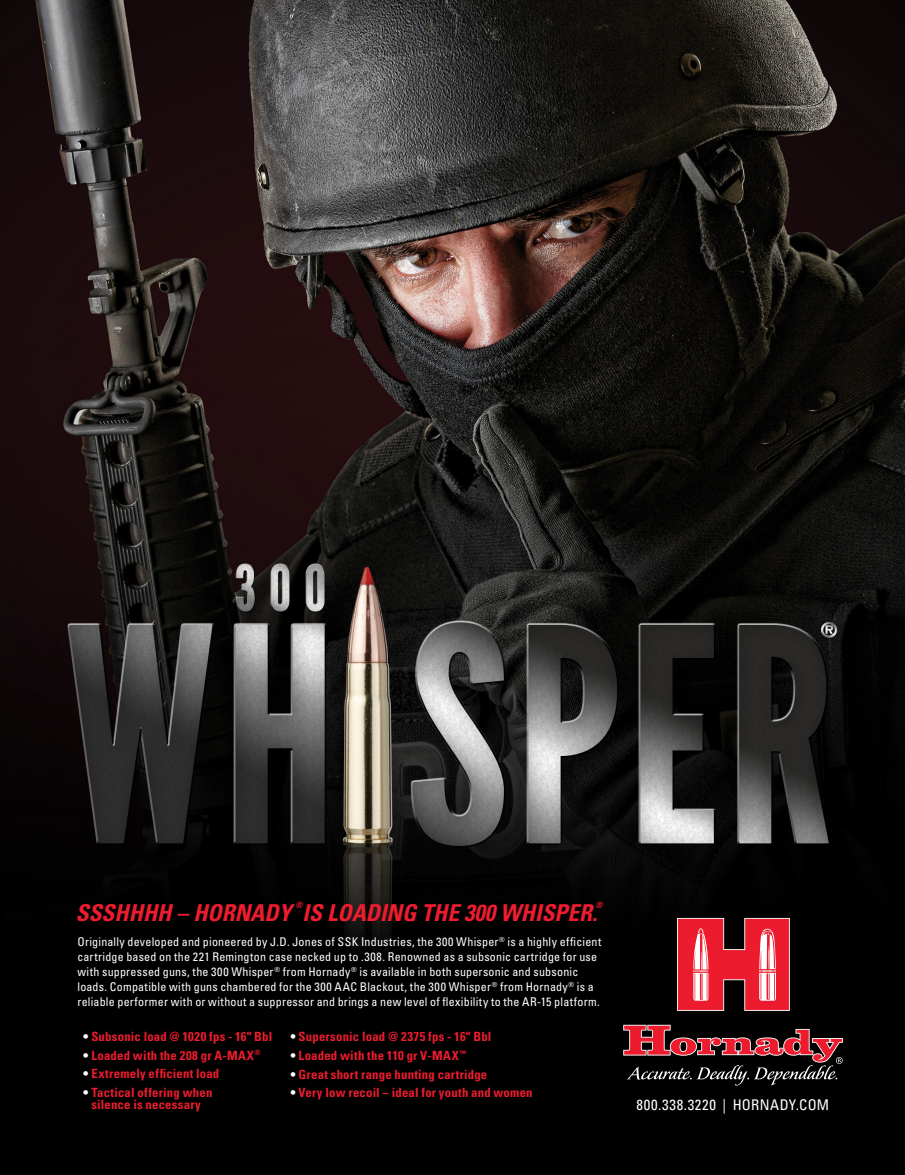
<style>
.page{position:relative;width:905px;height:1175px;background:#fff}
.page>*{position:absolute;margin:0;border:0;box-sizing:border-box;transform-origin:0 0}
.t1{font:italic 700 condensed 23.25px "Univers";color:#ed1c2e}
.t2{font:condensed 14.7px "Univers";letter-spacing:.04em;color:#fff}
.t3{font:700 condensed 12.75px/12px "Univers";letter-spacing:.015em;color:#ed1c2e;text-align:center}
.t4{font:condensed 12px/15px "Univers";letter-spacing:.02em;color:#fff}
.t5{font:italic 700 condensed 8.7px "Univers";color:#ed1c2e}
.s1{color:#fff}
</style>
<div class="page">
<img style="left:0;top:0;width:904px;height:1174px">
<svg style="left:623px;top:1024px;width:219px;height:61px;background:#4e2529"></svg>
<svg style="left:677px;top:918px;width:112px;height:92px;background:#d3424f"></svg>
<h1 class="t1" style="left:76px;top:898px;width:217px">SSSHHHH – HORNADY</h1>
<p class="t5" style="left:295px;top:899px;width:9px">®</p>
<h1 class="t1" style="left:302px;top:898px;width:296px">IS LOADING THE 300 WHISPER.</h1>
<p class="t5" style="left:595px;top:899px;width:9px">®</p>
<p class="t4" style="left:77px;top:934px;width:525px">Originally developed and pioneered by J.D. Jones of SSK Industries, the 300 Whisper<sup>®</sup> is a highly efficient cartridge based on the 221 Remington case necked up to .308. Renowned as a subsonic cartridge for use with suppressed guns, the 300 Whisper<sup>®</sup> from Hornady<sup>®</sup> is available in both supersonic and subsonic loads. Compatible with guns chambered for the 300 AAC Blackout, the 300 Whisper<sup>®</sup> from Hornady<sup>®</sup> is a reliable performer with or without a suppressor and brings a new level of flexibility to the AR-15 platform.</p>
<p class="t3" style="left:83px;top:1030px;width:191px"><span class="s1">•</span> Subsonic load @ 1020 fps - 16" Bbl</p>
<p class="t3" style="left:83px;top:1049px;width:179px"><span class="s1">•</span> Loaded with the 208 gr A-MAX<sup>®</sup></p>
<p class="t3" style="left:83px;top:1067px;width:138px"><span class="s1">•</span> Extremely efficient load</p>
<p class="t3" style="left:83px;top:1086px;width:131px"><span class="s1">•</span> Tactical offering when silence is necessary</p>
<p class="t3" style="left:290px;top:1030px;width:202px"><span class="s1">•</span> Supersonic load @ 2375 fps - 16" Bbl</p>
<p class="t3" style="left:290px;top:1049px;width:177px"><span class="s1">•</span> Loaded with the 110 gr V-MAX<sup>™</sup></p>
<p class="t3" style="left:290px;top:1068px;width:198px"><span class="s1">•</span> Great short range hunting cartridge</p>
<p class="t3" style="left:290px;top:1086px;width:244px"><span class="s1">•</span> Very low recoil – ideal for youth and women</p>
<p class="t2" style="left:636px;top:1095px;width:194px">800.338.3220 | HORNADY.COM</p>
</div>
